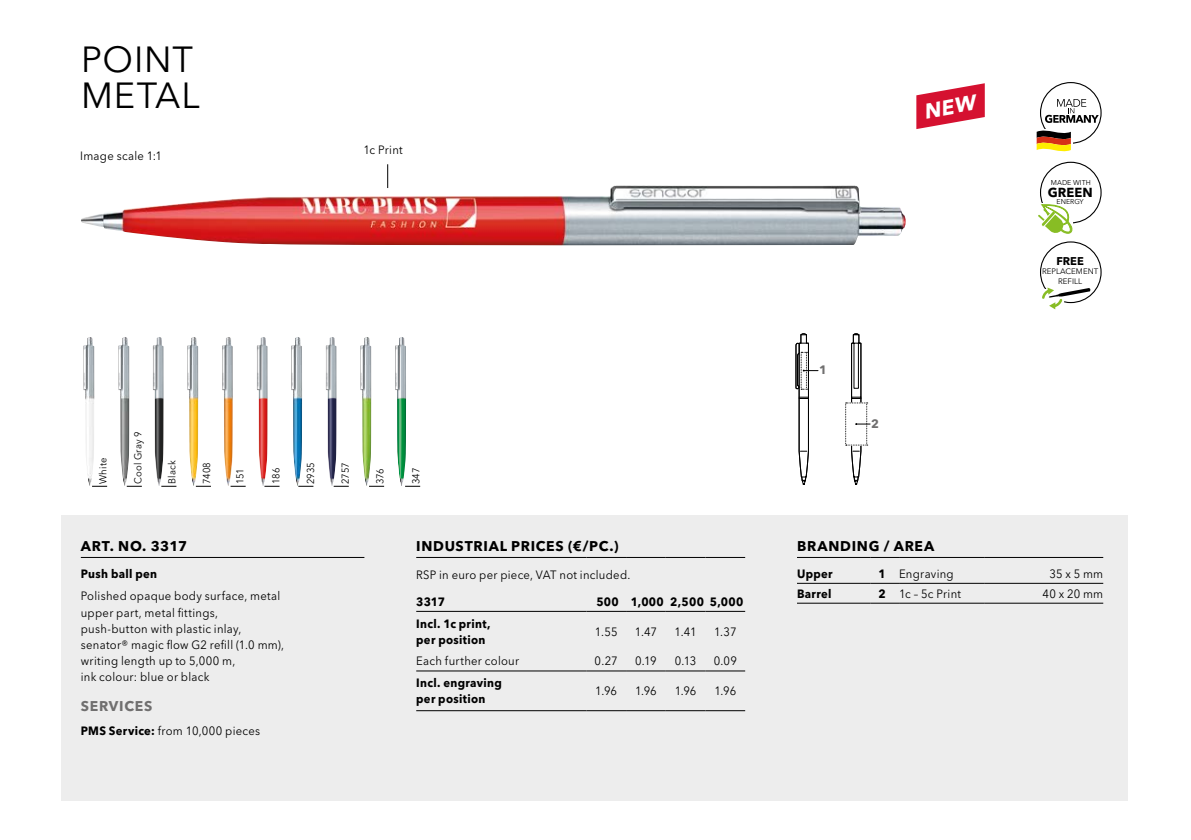
<style>
.page{position:relative;width:1191px;height:840px;background:#fff}
.page>*{position:absolute;margin:0;border:0;box-sizing:border-box;transform-origin:0 0}
.t1{font:36px/36px "Avenir Next W1 G";letter-spacing:.025em;color:#000}
.t2{font:700 14px "Avenir Next W1 G";letter-spacing:.05em;color:#000}
.t3{font:700 14px "Avenir Next W1 G";letter-spacing:.05em;color:#706f6f}
.t4{font:700 13px "Avenir Next W1 G";color:#000}
.t5{font:700 12.2px "Avenir Next W1 G";color:#706f6f}
.t6{font:12px/16px "Avenir Next W1 G";letter-spacing:.025em;color:#000;scale:.94 1}
.t7{font:700 12px/16px "Avenir Next W1 G";letter-spacing:.03em;color:#000;scale:.94 1}
.t8{font:700 11.2px "Avenir Next W1 G";color:#000}
.t9{font:10px "Avenir Next W1 G";letter-spacing:.02em;color:#000;scale:.94 1}
.t10{font:8px/9.4px "Avenir Next W1 G";color:#000;text-align:center}
.t11{font:7px "Avenir Next W1 G";color:#000}
.s1{font-weight:700}
</style>
<div class="page">
<div style="left:61px;top:515px;width:1066px;height:285px;background:#ededed"></div>
<img style="left:83px;top:337px;width:11px;height:149px">
<img style="left:153px;top:337px;width:11px;height:149px">
<img style="left:187px;top:337px;width:11px;height:149px">
<img style="left:222px;top:337px;width:11px;height:149px">
<img style="left:257px;top:337px;width:11px;height:149px">
<img style="left:326px;top:337px;width:10px;height:149px">
<img style="left:360px;top:337px;width:11px;height:149px">
<img style="left:395px;top:337px;width:11px;height:149px">
<img style="left:291px;top:337px;width:11px;height:149px">
<img style="left:118px;top:337px;width:11px;height:149px">
<img style="left:81px;top:185px;width:825px;height:60px">
<svg style="left:196px;top:485px;width:15px;height:1px"></svg>
<svg style="left:127px;top:485px;width:15px;height:1px"></svg>
<svg style="left:92px;top:485px;width:15px;height:1px"></svg>
<svg style="left:230px;top:485px;width:16px;height:1px"></svg>
<svg style="left:264px;top:485px;width:15px;height:1px"></svg>
<svg style="left:298px;top:485px;width:15px;height:1px"></svg>
<svg style="left:334px;top:485px;width:15px;height:1px"></svg>
<svg style="left:369px;top:485px;width:15px;height:1px"></svg>
<svg style="left:405px;top:485px;width:15px;height:1px"></svg>
<svg style="left:161px;top:485px;width:15px;height:1px"></svg>
<svg style="left:1036px;top:82px;width:65px;height:70px"></svg>
<svg style="left:845px;top:333px;width:25px;height:151px"></svg>
<svg style="left:795px;top:333px;width:23px;height:151px"></svg>
<svg style="left:1040px;top:241px;width:61px;height:68px"></svg>
<svg style="left:1038px;top:162px;width:63px;height:72px"></svg>
<hr style="left:81px;top:556px;width:283px;height:1px;background:#000">
<hr style="left:797px;top:556px;width:73px;height:1px;background:#000">
<svg style="left:871px;top:556px;width:28px;height:1px"></svg>
<hr style="left:899px;top:556px;width:85px;height:1px;background:#000">
<hr style="left:984px;top:556px;width:119px;height:1px;background:#000">
<hr style="left:797px;top:582px;width:73px;height:1px;background:#000">
<svg style="left:870px;top:582px;width:29px;height:1px"></svg>
<hr style="left:899px;top:582px;width:85px;height:1px;background:#000">
<hr style="left:984px;top:582px;width:119px;height:1px;background:#000">
<hr style="left:797px;top:602px;width:73px;height:1px;background:#000">
<svg style="left:870px;top:602px;width:29px;height:1px"></svg>
<hr style="left:899px;top:602px;width:85px;height:1px;background:#000">
<hr style="left:984px;top:602px;width:119px;height:1px;background:#000">
<svg style="left:387px;top:164px;width:1px;height:24px"></svg>
<hr style="left:416px;top:556px;width:170px;height:1px;background:#000">
<hr style="left:586px;top:556px;width:40px;height:1px;background:#000">
<hr style="left:626px;top:556px;width:40px;height:1px;background:#000">
<hr style="left:666px;top:556px;width:39px;height:1px;background:#000">
<hr style="left:705px;top:556px;width:40px;height:1px;background:#000">
<hr style="left:416px;top:610px;width:170px;height:1px;background:#000">
<hr style="left:416px;top:670px;width:170px;height:1px;background:#000">
<hr style="left:416px;top:710px;width:170px;height:1px;background:#000">
<hr style="left:586px;top:610px;width:40px;height:1px;background:#000">
<hr style="left:626px;top:610px;width:40px;height:1px;background:#000">
<hr style="left:666px;top:610px;width:39px;height:1px;background:#000">
<hr style="left:705px;top:610px;width:40px;height:1px;background:#000">
<hr style="left:586px;top:670px;width:40px;height:1px;background:#000">
<hr style="left:626px;top:670px;width:40px;height:1px;background:#000">
<hr style="left:666px;top:670px;width:39px;height:1px;background:#000">
<hr style="left:705px;top:670px;width:40px;height:1px;background:#000">
<hr style="left:586px;top:710px;width:40px;height:1px;background:#000">
<hr style="left:626px;top:710px;width:40px;height:1px;background:#000">
<hr style="left:666px;top:710px;width:39px;height:1px;background:#000">
<hr style="left:705px;top:710px;width:40px;height:1px;background:#000">
<svg style="left:916px;top:83px;width:68px;height:46px"></svg>
<h1 class="t1" style="left:81px;top:42px;width:120px">POINT<br>METAL</h1>
<p class="t6" style="left:80px;top:148px;width:89px">Image scale 1:1</p>
<p class="t6" style="left:363px;top:142px;width:43px">1c Print</p>
<p class="t9" style="left:132px;top:484px;width:57px;rotate:-90deg">Cool Gray 9</p>
<p class="t9" style="left:97px;top:484px;width:30px;rotate:-90deg">White</p>
<p class="t9" style="left:166px;top:484px;width:27px;rotate:-90deg">Black</p>
<p class="t9" style="left:201px;top:484px;width:25px;rotate:-90deg">7408</p>
<p class="t9" style="left:234px;top:484px;width:18px;rotate:-90deg">151</p>
<p class="t9" style="left:270px;top:484px;width:19px;rotate:-90deg">186</p>
<p class="t9" style="left:305px;top:484px;width:25px;rotate:-90deg">2935</p>
<p class="t9" style="left:339px;top:484px;width:25px;rotate:-90deg">2757</p>
<p class="t9" style="left:374px;top:484px;width:18px;rotate:-90deg">376</p>
<p class="t9" style="left:410px;top:484px;width:19px;rotate:-90deg">347</p>
<p class="t5" style="left:819px;top:362px;width:9px">1</p>
<p class="t5" style="left:871px;top:416px;width:9px">2</p>
<p class="t11" style="left:1051px;top:179px;width:41px">MADE WITH</p>
<p class="t4" style="left:1048px;top:184px;width:46px">GREEN</p>
<p class="t11" style="left:1056px;top:198px;width:29px">ENERGY</p>
<p class="t8" style="left:1056px;top:254px;width:29px">FREE</p>
<p class="t10" style="left:1042px;top:266px;width:58px">REPLACEMENT<br>REFILL</p>
<p class="t2" style="left:81px;top:537px;width:108px">ART. NO. 3317</p>
<p class="t2" style="left:797px;top:537px;width:139px">BRANDING / AREA</p>
<p class="t7" style="left:797px;top:565px;width:39px">Upper</p>
<p class="t6" style="left:878px;top:565px;width:82px"><span class="s1">1</span> Engraving</p>
<p class="t6" style="left:1049px;top:565px;width:59px">35 x 5 mm</p>
<p class="t7" style="left:797px;top:585px;width:38px">Barrel</p>
<p class="t6" style="left:878px;top:585px;width:89px"><span class="s1">2</span> 1c – 5c Print</p>
<p class="t6" style="left:1042px;top:585px;width:66px">40 x 20 mm</p>
<p class="t2" style="left:416px;top:537px;width:204px">INDUSTRIAL PRICES (€/PC.)</p>
<p class="t6" style="left:416px;top:566px;width:229px">RSP in euro per piece, VAT not included.</p>
<p class="t7" style="left:416px;top:593px;width:32px">3317</p>
<p class="t7" style="left:596px;top:593px;width:158px">500 1,000 2,500 5,000</p>
<p class="t7" style="left:416px;top:615px;width:80px">Incl. 1c print, per position</p>
<p class="t6" style="left:595px;top:623px;width:26px">1.55</p>
<p class="t6" style="left:635px;top:623px;width:25px">1.47</p>
<p class="t6" style="left:674px;top:623px;width:25px">1.41</p>
<p class="t6" style="left:714px;top:623px;width:25px">1.37</p>
<p class="t6" style="left:416px;top:653px;width:111px">Each further colour</p>
<p class="t6" style="left:594px;top:653px;width:26px">0.27</p>
<p class="t6" style="left:635px;top:653px;width:24px">0.19</p>
<p class="t6" style="left:675px;top:653px;width:24px">0.13</p>
<p class="t6" style="left:713px;top:653px;width:26px">0.09</p>
<p class="t7" style="left:416px;top:674px;width:93px">Incl. engraving per position</p>
<p class="t6" style="left:595px;top:682px;width:25px">1.96</p>
<p class="t6" style="left:635px;top:682px;width:25px">1.96</p>
<p class="t6" style="left:674px;top:682px;width:25px">1.96</p>
<p class="t6" style="left:714px;top:682px;width:25px">1.96</p>
<p class="t7" style="left:81px;top:566px;width:83px">Push ball pen</p>
<p class="t6" style="left:81px;top:588px;width:218px">Polished opaque body surface, metal upper part, metal fittings, push-button with plastic inlay, senator® magic flow G2 refill (1.0 mm), writing length up to 5,000 m,<br>ink colour: blue or black</p>
<p class="t3" style="left:81px;top:696px;width:73px">SERVICES</p>
<p class="t6" style="left:81px;top:722px;width:192px"><span class="s1">PMS Service:</span> from 10,000 pieces</p>
</div>
